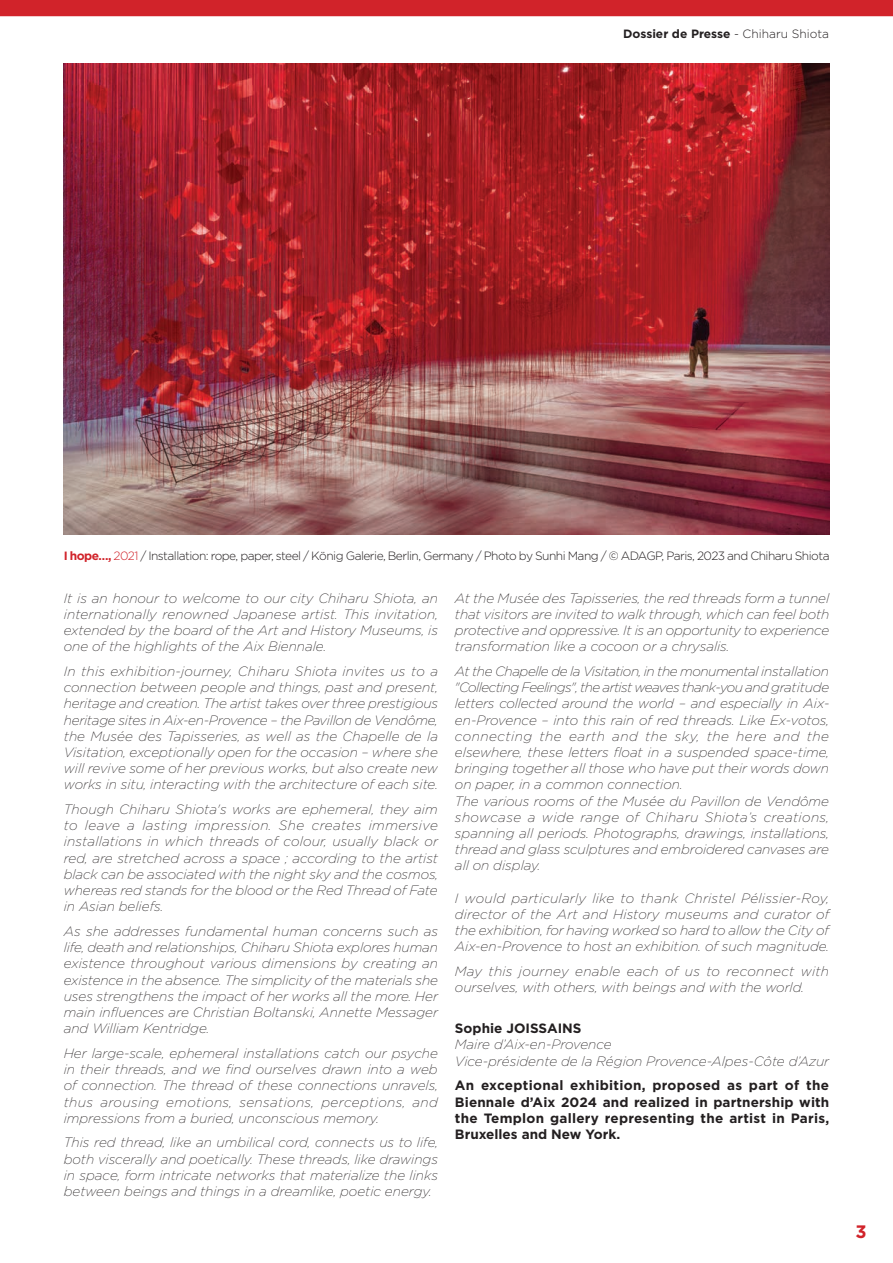
<style>
.page{position:relative;width:893px;height:1263px;background:#fff}
.page>*{position:absolute;margin:0;border:0;box-sizing:border-box;transform-origin:0 0}
.t1{font:700 18px "Gotham";color:#d1232a}
.t2{font:italic 200 13.5px/16.2px "Gotham";color:#231f20;text-align:justify}
.t3{font:700 13.5px/16.2px "Gotham";color:#231f20;text-align:justify}
.t4{font:300 12px "Gotham";letter-spacing:-.045em;color:#231f20}
.t5{font:700 12px "Gotham";color:#231f20}
.s1{font-weight:300}
.s2{font-weight:700;color:#d1232a}
.s3{color:#d1232a}
</style>
<div class="page">
<div style="left:0;top:0;width:893px;height:16px;background:#d1232a"></div>
<img style="left:64px;top:64px;width:765px;height:470px">
<p class="t5" style="left:623px;top:27px;width:208px">Dossier de Presse <span class="s1">- Chiharu Shiota</span></p>
<p class="t4" style="left:64px;top:549px;width:767px"><span class="s2">I hope…,</span> <span class="s3">2021</span> / Installation: rope, paper, steel / König Galerie, Berlin, Germany / Photo by Sunhi Mang / © ADAGP, Paris, 2023 and Chiharu Shiota</p>
<p class="t2" style="left:64px;top:590px;width:376px">It is an honour to welcome to our city Chiharu Shiota, an internationally renowned Japanese artist. This invitation, extended by the board of the Art and History Museums, is one of the highlights of the Aix Biennale.</p>
<p class="t2" style="left:64px;top:663px;width:376px">In this exhibition-journey, Chiharu Shiota invites us to a connection between people and things, past and present, heritage and creation. The artist takes over three prestigious heritage sites in Aix-en-Provence – the Pavillon de Vendôme, the Musée des Tapisseries, as well as the Chapelle de la Visitation, exceptionally open for the occasion – where she will revive some of her previous works, but also create new works in situ, interacting with the architecture of each site.</p>
<p class="t2" style="left:64px;top:801px;width:376px">Though Chiharu Shiota's works are ephemeral, they aim to leave a lasting impression. She creates immersive installations in which threads of colour, usually black or red, are stretched across a space ; according to the artist black can be associated with the night sky and the cosmos, whereas red stands for the blood or the Red Thread of Fate in Asian beliefs.</p>
<p class="t2" style="left:64px;top:923px;width:376px">As she addresses fundamental human concerns such as life, death and relationships, Chiharu Shiota explores human existence throughout various dimensions by creating an existence in the absence. The simplicity of the materials she uses strengthens the impact of her works all the more. Her main influences are Christian Boltanski, Annette Messager and William Kentridge.</p>
<p class="t2" style="left:64px;top:1045px;width:376px">Her large-scale, ephemeral installations catch our psyche in their threads, and we find ourselves drawn into a web of connection. The thread of these connections unravels, thus arousing emotions, sensations, perceptions, and impressions from a buried, unconscious memory.</p>
<p class="t2" style="left:64px;top:1134px;width:376px">This red thread, like an umbilical cord, connects us to life, both viscerally and poetically. These threads, like drawings in space, form intricate networks that materialize the links between beings and things in a dreamlike, poetic energy.</p>
<p class="t2" style="left:455px;top:590px;width:376px">At the Musée des Tapisseries, the red threads form a tunnel that visitors are invited to walk through, which can feel both protective and oppressive. It is an opportunity to experience transformation like a cocoon or a chrysalis.</p>
<p class="t2" style="left:455px;top:663px;width:376px;text-align:left">At the Chapelle de la Visitation, in the monumental installation "Collecting Feelings", the artist weaves thank-you and gratitude letters collected around the world – and especially in Aix&shy;en-Provence – into this rain of red threads. Like Ex-votos, connecting the earth and the sky, the here and the elsewhere, these letters float in a suspended space-time, bringing together all those who have put their words down on paper, in a common connection.<br>The various rooms of the Musée du Pavillon de Vendôme showcase a wide range of Chiharu Shiota’s creations, spanning all periods. Photographs, drawings, installations, thread and glass sculptures and embroidered canvases are all on display.</p>
<p class="t2" style="left:455px;top:890px;width:376px">I would particularly like to thank Christel Pélissier-Roy, director of the Art and History museums and curator of the exhibition, for having worked so hard to allow the City of Aix-en-Provence to host an exhibition. of such magnitude.</p>
<p class="t2" style="left:455px;top:963px;width:376px">May this journey enable each of us to reconnect with ourselves, with others, with beings and with the world.</p>
<p class="t3" style="left:455px;top:1020px;width:128px">Sophie JOISSAINS</p>
<p class="t2" style="left:455px;top:1036px;width:376px">Maire d’Aix-en-Provence<br>Vice-présidente de la Région Provence-Alpes-Côte d’Azur</p>
<p class="t3" style="left:455px;top:1077px;width:376px">An exceptional exhibition, proposed as part of the Biennale d’Aix 2024 and realized in partnership with the Templon gallery representing the artist in Paris, Bruxelles and New York.</p>
<h1 class="t1" style="left:855px;top:1221px;width:13px">3</h1>
</div>
